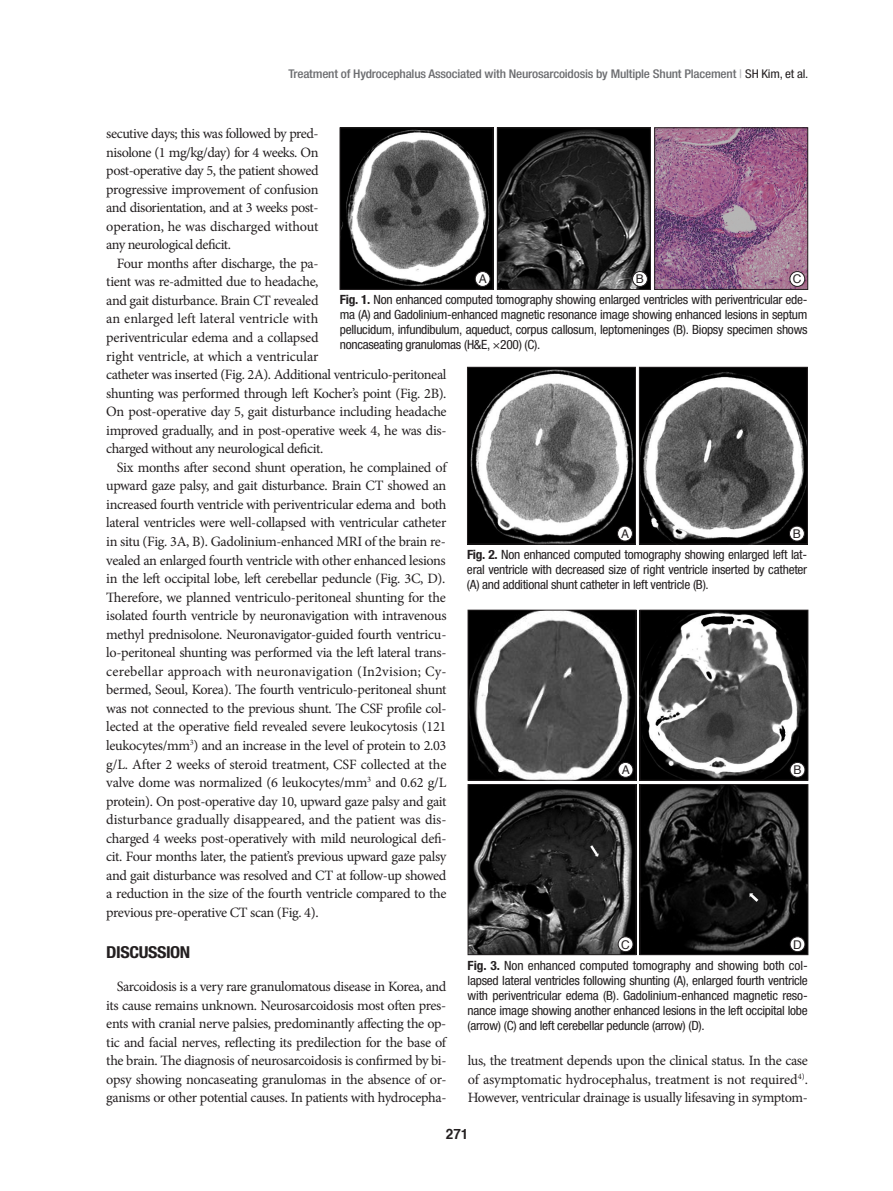
<style>
.page{position:relative;width:893px;height:1191px;background:#fff}
.page>*{position:absolute;margin:0;border:0;box-sizing:border-box;transform-origin:0 0}
.t1{font:700 condensed 16.5px "Helvetica Neue LT Std";color:#231f20;scale:1.1 1}
.t2{font:14.25px/18.6px "Minion Pro";letter-spacing:-.025em;color:#231f20;text-align:justify}
.t3{font:700 14.25px "Helvetica";color:#231f20;scale:.95 1}
.t4{font:condensed 12.75px/15px "Helvetica Neue LT Std";letter-spacing:-.02em;color:#231f20;text-align:justify;scale:1.05 1}
.t5{font:500 condensed 12px "Helvetica Neue LT Std";letter-spacing:-.015em;color:#6c6d70;scale:1.1 1}
.t6{font:12px "Helvetica";color:#231f20}
.s1{color:#bcbdc0}
.s2{font-weight:400;color:#231f20}
.s3{font-weight:700}
</style>
<div class="page">
<img style="left:342px;top:130px;width:149px;height:158px">
<div style="left:340px;top:128px;width:153px;height:162px;border:1px solid #231f20"></div>
<img style="left:499px;top:130px;width:150px;height:158px">
<div style="left:497px;top:128px;width:154px;height:162px;border:1px solid #231f20"></div>
<img style="left:656px;top:130px;width:150px;height:158px">
<div style="left:654px;top:128px;width:154px;height:162px;border:1px solid #231f20"></div>
<div style="left:475px;top:271px;width:15px;height:15px;background:#fff;border-radius:50%"></div>
<div style="left:475px;top:271px;width:15px;height:16px;border:1px solid #231f20;border-radius:50%"></div>
<div style="left:632px;top:271px;width:15px;height:15px;background:#fff;border-radius:50%"></div>
<div style="left:632px;top:271px;width:16px;height:16px;border:1px solid #231f20;border-radius:50%"></div>
<div style="left:790px;top:271px;width:15px;height:15px;background:#fff;border-radius:50%"></div>
<div style="left:790px;top:271px;width:15px;height:16px;border:1px solid #231f20;border-radius:50%"></div>
<img style="left:470px;top:786px;width:164px;height:167px">
<div style="left:468px;top:784px;width:168px;height:171px;border:1px solid #231f20"></div>
<img style="left:469px;top:369px;width:165px;height:173px">
<div style="left:467px;top:367px;width:169px;height:177px;border:1px solid #231f20"></div>
<img style="left:470px;top:612px;width:164px;height:166px">
<div style="left:468px;top:610px;width:168px;height:170px;border:1px solid #231f20"></div>
<img style="left:642px;top:786px;width:164px;height:167px">
<div style="left:640px;top:784px;width:168px;height:171px;border:1px solid #231f20"></div>
<img style="left:641px;top:369px;width:164px;height:173px">
<div style="left:639px;top:367px;width:168px;height:177px;border:1px solid #231f20"></div>
<img style="left:642px;top:612px;width:164px;height:166px">
<div style="left:640px;top:610px;width:168px;height:170px;border:1px solid #231f20"></div>
<div style="left:790px;top:936px;width:15px;height:15px;background:#fff;border-radius:50%"></div>
<div style="left:790px;top:936px;width:15px;height:16px;border:1px solid #231f20;border-radius:50%"></div>
<div style="left:789px;top:526px;width:15px;height:15px;background:#fff;border-radius:50%"></div>
<div style="left:789px;top:526px;width:15px;height:15px;border:1px solid #231f20;border-radius:50%"></div>
<div style="left:790px;top:762px;width:15px;height:15px;background:#fff;border-radius:50%"></div>
<div style="left:790px;top:762px;width:15px;height:15px;border:1px solid #231f20;border-radius:50%"></div>
<div style="left:618px;top:936px;width:15px;height:15px;background:#fff;border-radius:50%"></div>
<div style="left:618px;top:936px;width:15px;height:16px;border:1px solid #231f20;border-radius:50%"></div>
<div style="left:618px;top:526px;width:14px;height:15px;background:#fff;border-radius:50%"></div>
<div style="left:617px;top:526px;width:16px;height:15px;border:1px solid #231f20;border-radius:50%"></div>
<div style="left:618px;top:762px;width:15px;height:15px;background:#fff;border-radius:50%"></div>
<div style="left:618px;top:762px;width:15px;height:15px;border:1px solid #231f20;border-radius:50%"></div>
<p class="t5" style="left:289px;top:67px;width:474px">Treatment of Hydrocephalus Associated with Neurosarcoidosis by Multiple Shunt Placement <span class="s1">|</span> <span class="s2">SH Kim, et al.</span></p>
<p class="t2" style="left:106px;top:124px;width:214px">secutive days; this was followed by pred&shy;nisolone (1 mg/kg/day) for 4 weeks. On post-operative day 5, the patient showed progressive improvement of confusion and disorientation, and at 3 weeks post&shy;operation, he was discharged without any neurological deficit.</p>
<p class="t2" style="left:106px;top:254px;width:342px;text-align:left;text-indent:11px">Four months after discharge, the pa-<br>tient was re-admitted due to headache,<br>and gait disturbance. Brain CT revealed<br>an enlarged left lateral ventricle with<br>periventricular edema and a collapsed<br>right ventricle, at which a ventricular<br>catheter was inserted (Fig. 2A). Additional ventriculo-peritoneal shunting was performed through left Kocher’s point (Fig. 2B).<br>On post-operative day 5, gait disturbance including headache improved gradually, and in post-operative week 4, he was dis&shy;charged without any neurological deficit.</p>
<p class="t2" style="left:106px;top:458px;width:342px;text-indent:11px">Six months after second shunt operation, he complained of upward gaze palsy, and gait disturbance. Brain CT showed an increased fourth ventricle with periventricular edema and both lateral ventricles were well-collapsed with ventricular catheter in situ (Fig. 3A, B). Gadolinium-enhanced MRI of the brain re&shy;vealed an enlarged fourth ventricle with other enhanced lesions in the left occipital lobe, left cerebellar peduncle (Fig. 3C, D).<br>Therefore, we planned ventriculo-peritoneal shunting for the isolated fourth ventricle by neuronavigation with intravenous methyl prednisolone. Neuronavigator-guided fourth ventricu&shy;lo-peritoneal shunting was performed via the left lateral trans&shy;cerebellar approach with neuronavigation (In2vision; Cy&shy;bermed, Seoul, Korea). The fourth ventriculo-peritoneal shunt was not connected to the previous shunt. The CSF profile col&shy;lected at the operative field revealed severe leukocytosis (121 leukocytes/mm<sup>3</sup>) and an increase in the level of protein to 2.03 g/L. After 2 weeks of steroid treatment, CSF collected at the valve dome was normalized (6 leukocytes/mm<sup>3</sup> and 0.62 g/L protein). On post-operative day 10, upward gaze palsy and gait disturbance gradually disappeared, and the patient was dis&shy;charged 4 weeks post-operatively with mild neurological defi&shy;cit. Four months later, the patient’s previous upward gaze palsy and gait disturbance was resolved and CT at follow-up showed a reduction in the size of the fourth ventricle compared to the previous pre-operative CT scan (Fig. 4).</p>
<p class="t1" style="left:106px;top:942px;width:78px">DISCUSSION</p>
<p class="t2" style="left:106px;top:977px;width:342px;text-indent:11px">Sarcoidosis is a very rare granulomatous disease in Korea, and its cause remains unknown. Neurosarcoidosis most often pres&shy;ents with cranial nerve palsies, predominantly affecting the op&shy;tic and facial nerves, reflecting its predilection for the base of the brain. The diagnosis of neurosarcoidosis is confirmed by bi&shy;opsy showing noncaseating granulomas in the absence of or&shy;ganisms or other potential causes. In patients with hydrocepha-</p>
<p class="t6" style="left:479px;top:270px;width:10px">A</p>
<p class="t6" style="left:636px;top:270px;width:10px">B</p>
<p class="t6" style="left:793px;top:270px;width:10px">C</p>
<p class="t4" style="left:340px;top:292px;width:447px"><span class="s3">FIG. 1.</span> Non enhanced computed tomography showing enlarged ventricles with periventricular ede&shy;ma (A) and Gadolinium-enhanced magnetic resonance image showing enhanced lesions in septum pellucidum, infundibulum, aqueduct, corpus callosum, leptomeninges (B). Biopsy specimen shows noncaseating granulomas (H&amp;E, ×200) (C).</p>
<p class="t6" style="left:621px;top:524px;width:10px">A</p>
<p class="t6" style="left:793px;top:524px;width:10px">B</p>
<p class="t4" style="left:467px;top:547px;width:325px"><span class="s3">FIG. 2.</span> Non enhanced computed tomography showing enlarged left lat&shy;eral ventricle with decreased size of right ventricle inserted by catheter (A) and additional shunt catheter in left ventricle (B).</p>
<p class="t6" style="left:622px;top:760px;width:10px">A</p>
<p class="t6" style="left:793px;top:760px;width:10px">B</p>
<p class="t6" style="left:621px;top:935px;width:10px">C</p>
<p class="t6" style="left:793px;top:935px;width:10px">D</p>
<p class="t4" style="left:468px;top:957px;width:326px"><span class="s3">FIG. 3.</span> Non enhanced computed tomography and showing both col&shy;lapsed lateral ventricles following shunting (A), enlarged fourth ventricle with periventricular edema (B). Gadolinium-enhanced magnetic reso&shy;nance image showing another enhanced lesions in the left occipital lobe (arrow) (C) and left cerebellar peduncle (arrow) (D).</p>
<p class="t2" style="left:468px;top:1051px;width:342px">lus, the treatment depends upon the clinical status. In the case of asymptomatic hydrocephalus, treatment is not required<sup>4)</sup>.<br>However, ventricular drainage is usually lifesaving in symptom-</p>
<p class="t3" style="left:446px;top:1123px;width:25px">271</p>
</div>
